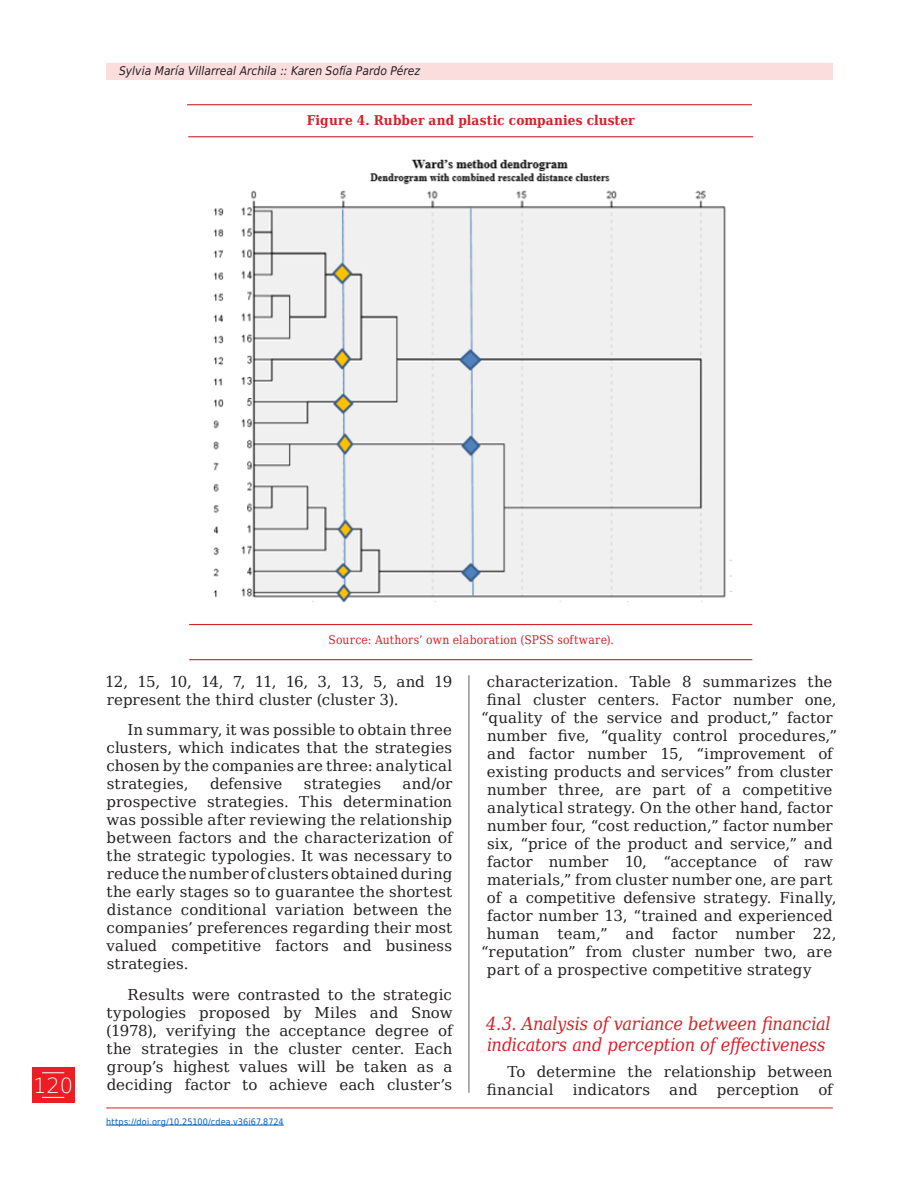
<style>
.page{position:relative;width:918px;height:1188px;background:#fff}
.page>*{position:absolute;margin:0;border:0;box-sizing:border-box;transform-origin:0 0}
.t1{font:200 21px "DejaVu Sans";color:#fff}
.subtitulos_2{font:italic 18px/21px "DejaVu Serif Condensed";letter-spacing:-.015em;color:#d1232a}
.cuerpo_de_texto{font:15px/18px "DejaVu Serif";letter-spacing:.005em;color:#231f20;text-align:justify}
.titulo_tabla{font:700 13.5px "DejaVu Serif Condensed";letter-spacing:.01em;color:#d1232a}
.t2{font:italic 12px "DejaVu Sans Condensed";color:#231f20}
.Texto_cuadro{font:12px "DejaVu Serif Condensed";letter-spacing:.015em;color:#d1232a}
.fechas{font:9px "DejaVu Sans Condensed";letter-spacing:.02em;color:#0563c1}
</style>
<div class="page">
<div style="left:32px;top:1067px;width:42px;height:36px;background:#ee1d23"></div>
<svg style="left:42px;top:1072px;width:22px;height:1px"></svg>
<svg style="left:42px;top:1097px;width:22px;height:1px"></svg>
<div style="left:106px;top:63px;width:727px;height:17px;background:#fcddde"></div>
<hr style="left:468px;top:675px;width:2px;height:418px;background:#939598">
<hr style="left:106px;top:1108px;width:727px;height:1px;background:#d1232a">
<hr style="left:106px;top:1125px;width:178px;height:1px;background:#0563c1">
<img style="left:213px;top:159px;width:519px;height:443px">
<hr style="left:187px;top:104px;width:565px;height:1px;background:#d1232a">
<hr style="left:188px;top:136px;width:565px;height:1px;background:#d1232a">
<hr style="left:189px;top:624px;width:563px;height:1px;background:#d1232a">
<hr style="left:189px;top:659px;width:563px;height:1px;background:#d1232a">
<p class="t2" style="left:119px;top:62px;width:303px">Sylvia María Villarreal Archila :: Karen Sofía Pardo Pérez</p>
<p class="titulo_tabla" style="left:307px;top:109px;width:329px">Figure 4. Rubber and plastic companies cluster</p>
<p class="t1" style="left:33px;top:1069px;width:42px">120</p>
<p class="Texto_cuadro" style="left:329px;top:631px;width:287px">Source: Authors’ own elaboration (SPSS software).</p>
<p class="cuerpo_de_texto" style="left:105px;top:672px;width:349px">12, 15, 10, 14, 7, 11, 16, 3, 13, 5, and 19 represent the third cluster (cluster 3).</p>
<p class="cuerpo_de_texto" style="left:107px;top:721px;width:347px;text-indent:21px">In summary, it was possible to obtain three clusters, which indicates that the strategies chosen by the companies are three: analytical strategies,</p>
<p class="cuerpo_de_texto" style="left:106px;top:775px;width:348px;text-indent:296px">and/or prospective strategies. This determination was possible after reviewing the relationship between factors and the characterization of the strategic typologies. It was necessary to reduce the number of clusters obtained during the early stages so to guarantee the shortest distance conditional variation between the companies’ preferences regarding their most valued competitive factors and business strategies.</p>
<p class="cuerpo_de_texto" style="left:106px;top:986px;width:348px;text-indent:21px">Results were contrasted to the strategic typologies proposed by Miles and Snow (1978), verifying the acceptance degree of the strategies in the cluster center. Each group’s highest values will be taken as a deciding factor to achieve each cluster’s</p>
<p class="cuerpo_de_texto" style="left:210px;top:775px;width:74px">defensive</p>
<p class="cuerpo_de_texto" style="left:304px;top:775px;width:79px">strategies</p>
<p class="fechas" style="left:106px;top:1114px;width:179px">https://doi.org/10.25100/cdea.v36i67.8724</p>
<p class="cuerpo_de_texto" style="left:487px;top:672px;width:347px">characterization. Table 8 summarizes the</p>
<p class="cuerpo_de_texto" style="left:487px;top:690px;width:351px">final cluster centers. Factor number one,</p>
<p class="cuerpo_de_texto" style="left:481px;top:708px;width:353px">“quality of the service and product,” factor</p>
<p class="cuerpo_de_texto" style="left:487px;top:726px;width:352px">number five, “quality control procedures,”</p>
<p class="cuerpo_de_texto" style="left:487px;top:744px;width:347px">and factor number 15, “improvement of</p>
<p class="cuerpo_de_texto" style="left:487px;top:762px;width:347px">existing products and services” from cluster</p>
<p class="cuerpo_de_texto" style="left:487px;top:780px;width:347px">number three, are part of a competitive</p>
<p class="cuerpo_de_texto" style="left:487px;top:798px;width:347px">analytical strategy. On the other hand, factor</p>
<p class="cuerpo_de_texto" style="left:487px;top:816px;width:347px">number four, “cost reduction,” factor number</p>
<p class="cuerpo_de_texto" style="left:487px;top:834px;width:347px">six, “price of the product and service,” and</p>
<p class="cuerpo_de_texto" style="left:487px;top:852px;width:347px">factor number 10, “acceptance of raw</p>
<p class="cuerpo_de_texto" style="left:487px;top:870px;width:347px">materials,” from cluster number one, are part</p>
<p class="cuerpo_de_texto" style="left:487px;top:888px;width:351px">of a competitive defensive strategy. Finally,</p>
<p class="cuerpo_de_texto" style="left:487px;top:906px;width:347px">factor number 13, “trained and experienced</p>
<p class="cuerpo_de_texto" style="left:487px;top:924px;width:351px">human team,” and factor number 22,</p>
<p class="cuerpo_de_texto" style="left:481px;top:942px;width:353px">“reputation” from cluster number two, are</p>
<p class="cuerpo_de_texto" style="left:487px;top:960px;width:326px">part of a prospective competitive strategy</p>
<p class="subtitulos_2" style="left:486px;top:1012px;width:346px">4.3. Analysis of variance between financial indicators and perception of effectiveness</p>
<p class="cuerpo_de_texto" style="left:487px;top:1063px;width:347px;text-indent:21px">To determine the relationship between financial</p>
<p class="cuerpo_de_texto" style="left:573px;top:1081px;width:79px">indicators</p>
<p class="cuerpo_de_texto" style="left:669px;top:1081px;width:30px">and</p>
<p class="cuerpo_de_texto" style="left:717px;top:1081px;width:84px">perception</p>
<p class="cuerpo_de_texto" style="left:818px;top:1081px;width:16px">of</p>
</div>
